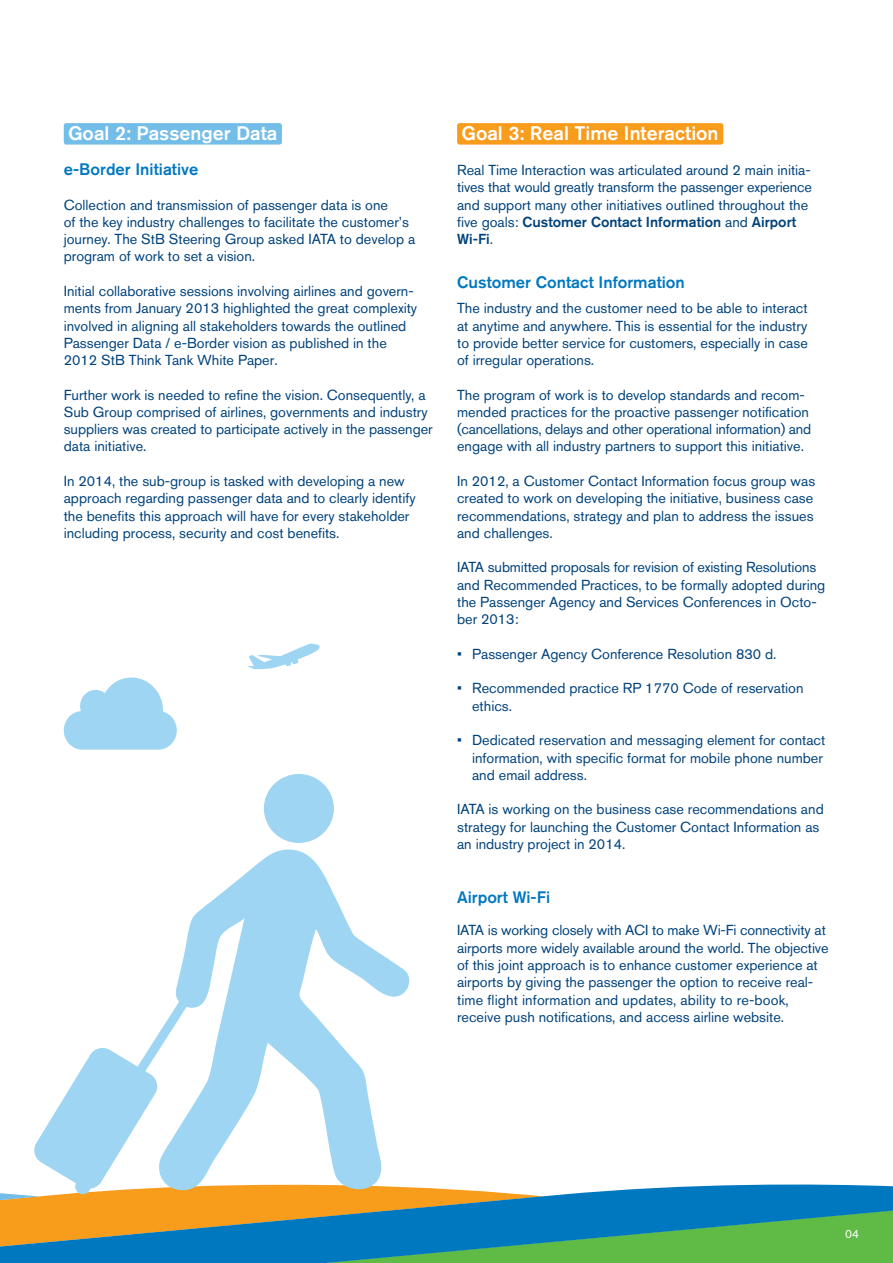
<style>
.page{position:relative;width:893px;height:1263px;background:#fff}
.page>*{position:absolute;margin:0;border:0;box-sizing:border-box;transform-origin:0 0}
.sub{font:500 19.5px "Akzidenz Grotesk BQ";color:#fff}
.subsub{font:500 16.5px "Akzidenz Grotesk BQ";color:#0078c0}
.bodytxt{font:14.4px/17.2px "Akzidenz Grotesk BQ";color:#00427b}
.txt_main{font:12px "Akzidenz Grotesk BQ";color:#fff}
.s1{font-weight:500}
</style>
<div class="page">
<svg style="left:190px;top:1184px;width:703px;height:79px;background:#44948b"></svg>
<div style="left:64px;top:123px;width:218px;height:22px;background:#73bde9;border-radius:3px"></div>
<div style="left:457px;top:123px;width:266px;height:22px;background:#f89c1c;border-radius:3px"></div>
<svg style="left:175px;top:849px;width:235px;height:346px"></svg>
<div style="left:264px;top:774px;width:70px;height:69px;background:#9ed5f3;border-radius:50%"></div>
<svg style="left:0;top:996px;width:190px;height:267px"></svg>
<div style="left:75px;top:1179px;width:16px;height:15px;background:#9ed5f3;border-radius:50%"></div>
<svg style="left:64px;top:677px;width:113px;height:73px"></svg>
<svg style="left:247px;top:643px;width:73px;height:26px"></svg>
<p class="sub" style="left:68px;top:122px;width:211px">Goal 2: Passenger Data</p>
<p class="subsub" style="left:64px;top:159px;width:136px">e-Border Initiative</p>
<p class="bodytxt" style="left:64px;top:196px;width:353px">Collection and transmission of passenger data is one<br>of the key industry challenges to facilitate the customer’s journey. The StB Steering Group asked IATA to develop a program of work to set a vision.</p>
<p class="bodytxt" style="left:64px;top:282px;width:355px">Initial collaborative sessions involving airlines and govern&shy;ments from January 2013 highlighted the great complexity involved in aligning all stakeholders towards the outlined Passenger Data / e-Border vision as published in the 2012 StB Think Tank White Paper.</p>
<p class="bodytxt" style="left:64px;top:386px;width:370px">Further work is needed to refine the vision. Consequently, a Sub Group comprised of airlines, governments and industry suppliers was created to participate actively in the passenger data initiative.</p>
<p class="bodytxt" style="left:64px;top:472px;width:353px">In 2014, the sub-group is tasked with developing a new approach regarding passenger data and to clearly identify the benefits this approach will have for every stakeholder including process, security and cost benefits.</p>
<p class="sub" style="left:461px;top:122px;width:259px">Goal 3: Real Time Interaction</p>
<p class="bodytxt" style="left:457px;top:161px;width:357px">Real Time Interaction was articulated around 2 main initia&shy;tives that would greatly transform the passenger experience and support many other initiatives outlined throughout the five goals: <span class="s1">Customer Contact Information</span> and <span class="s1">Airport Wi-Fi</span>.</p>
<p class="subsub" style="left:457px;top:272px;width:229px">Customer Contact Information</p>
<p class="bodytxt" style="left:457px;top:299px;width:352px;text-align:justify">The industry and the customer need to be able to interact at anytime and anywhere. This is essential for the industry to provide better service for customers, especially in case of irregular operations.</p>
<p class="bodytxt" style="left:457px;top:386px;width:356px">The program of work is to develop standards and recom&shy;mended practices for the proactive passenger notification (cancellations, delays and other operational information) and engage with all industry partners to support this initiative.</p>
<p class="bodytxt" style="left:457px;top:472px;width:360px">In 2012, a Customer Contact Information focus group was created to work on developing the initiative, business case recommendations, strategy and plan to address the issues and challenges.</p>
<p class="bodytxt" style="left:457px;top:559px;width:370px">IATA submitted proposals for revision of existing Resolutions and Recommended Practices, to be formally adopted during the Passenger Agency and Services Conferences in Octo&shy;ber 2013:</p>
<p class="bodytxt" style="left:457px;top:645px;width:321px">• Passenger Agency Conference Resolution 830 d.</p>
<p class="bodytxt" style="left:472px;top:680px;width:333px;text-indent:-15px">• Recommended practice RP 1770 Code of reservation ethics.</p>
<p class="bodytxt" style="left:472px;top:731px;width:355px;text-indent:-15px">• Dedicated reservation and messaging element for contact information, with specific format for mobile phone number and email address.</p>
<p class="bodytxt" style="left:457px;top:801px;width:368px">IATA is working on the business case recommendations and strategy for launching the Customer Contact Information as an industry project in 2014.</p>
<p class="subsub" style="left:457px;top:887px;width:95px">Airport Wi-Fi</p>
<p class="bodytxt" style="left:457px;top:922px;width:373px">IATA is working closely with ACI to make Wi-Fi connectivity at airports more widely available around the world. The objective of this joint approach is to enhance customer experience at airports by giving the passenger the option to receive real&shy;time flight information and updates, ability to re-book, receive push notifications, and access airline website.</p>
<p class="txt_main" style="left:845px;top:1227px;width:16px">04</p>
</div>
